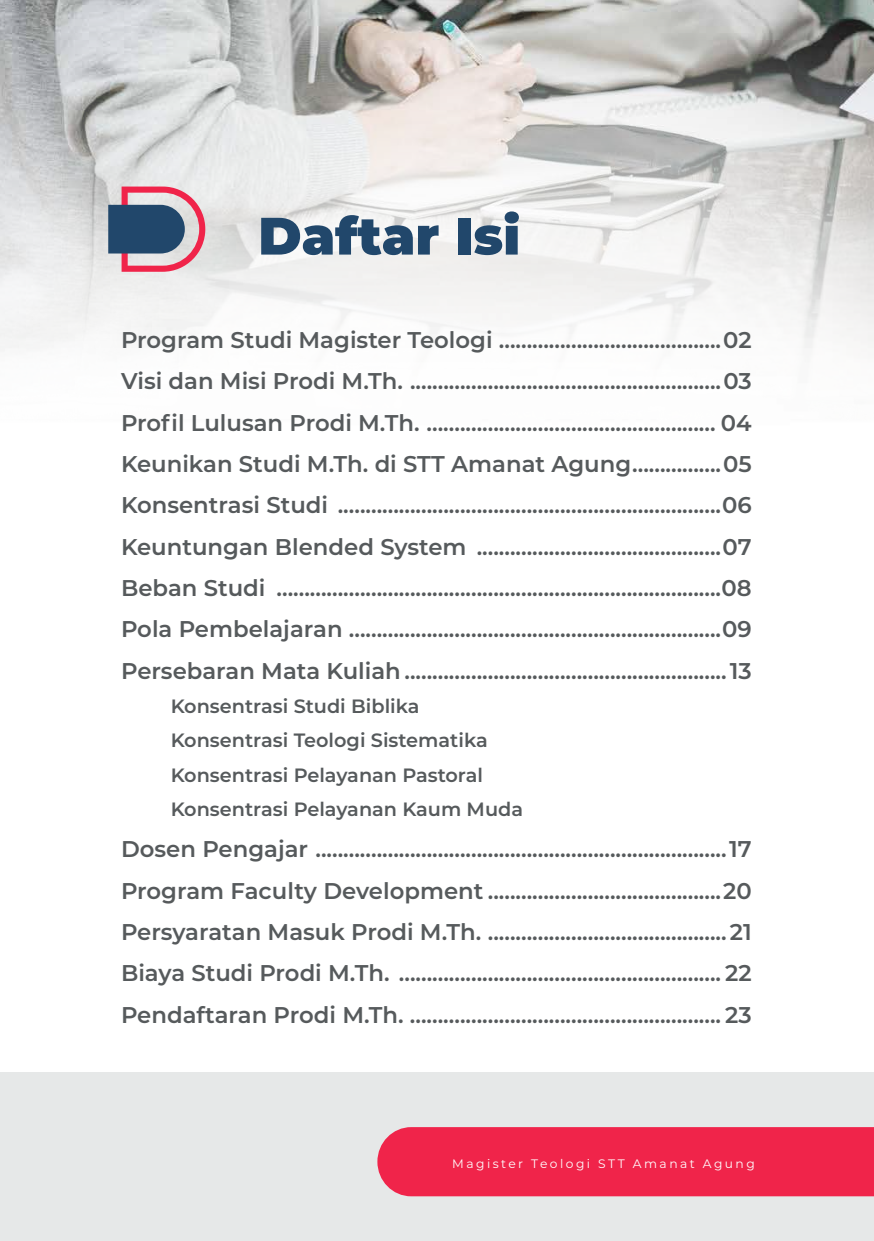
<style>
.page{position:relative;width:874px;height:1241px;background:#fff}
.page>*{position:absolute;margin:0;border:0;box-sizing:border-box;transform-origin:0 0}
.t1{font:900 52.5px "Montserrat";color:#21476b}
.t2{font:600 22.75px/41.3px "Montserrat";color:#565a5c;text-align:justify}
.t3{font:600 19.25px/34.3px "Montserrat";color:#565a5c}
.t4{font:12.25px "Montserrat";letter-spacing:.2em;color:#fff}
</style>
<div class="page">
<img style="left:0;top:0;width:873px;height:351px">
<div style="left:0;top:1071px;width:873px;height:169px;background:#e6e8e8"></div>
<svg style="left:108px;top:186px;width:97px;height:86px"></svg>
<div style="left:377px;top:1127px;width:496px;height:69px;background:#f0244a"></div>
<h1 class="t1" style="left:258px;top:196px;width:263px">Daftar Isi</h1>
<p class="t2" style="left:121px;top:318px;width:632px">Program Studi Magister Teologi ........................................02<br>Visi dan Misi Prodi M.Th. ........................................................03<br>Profil Lulusan Prodi M.Th. .................................................... 04<br>Keunikan Studi M.Th. di STT Amanat Agung................05<br>Konsentrasi Studi .....................................................................06<br>Keuntungan Blended System ............................................07<br>Beban Studi ................................................................................08<br>Pola Pembelajaran ...................................................................09<br>Persebaran Mata Kuliah ..........................................................13</p>
<p class="t3" style="left:171px;top:688px;width:354px">Konsentrasi Studi Biblika<br>Konsentrasi Teologi Sistematika<br>Konsentrasi Pelayanan Pastoral<br>Konsentrasi Pelayanan Kaum Muda</p>
<p class="t2" style="left:121px;top:827px;width:631px">Dosen Pengajar ..........................................................................17<br>Program Faculty Development ..........................................20<br>Persyaratan Masuk Prodi M.Th. ...........................................21<br>Biaya Studi Prodi M.Th. .......................................................... 22<br>Pendaftaran Prodi M.Th. ........................................................ 23</p>
<p class="t4" style="left:452px;top:1154px;width:304px">Magister Teologi STT Amanat Agung</p>
</div>
